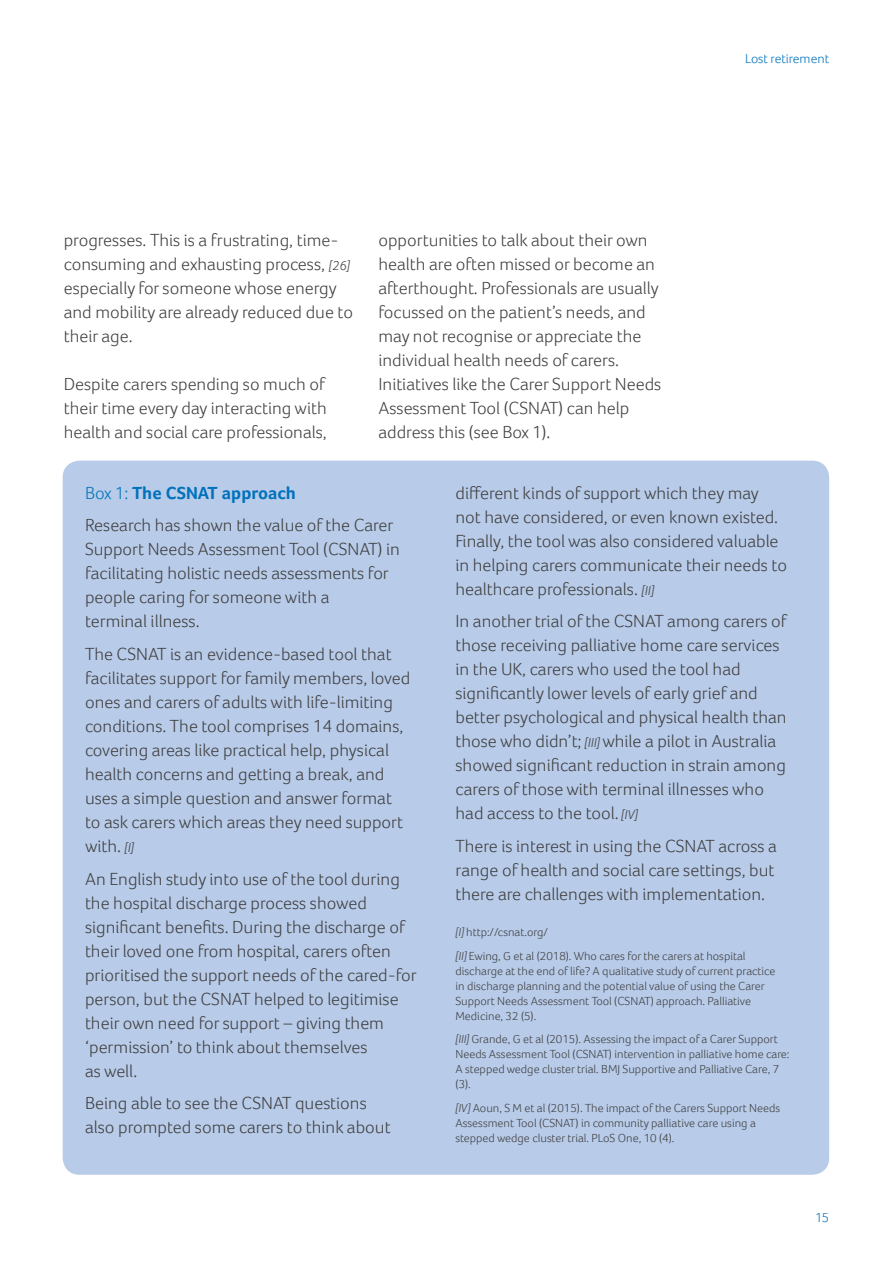
<style>
.page{position:relative;width:893px;height:1263px;background:#fff}
.page>*{position:absolute;margin:0;border:0;box-sizing:border-box;transform-origin:0 0}
.Quote_credit{font:300 18px/24px "Foco";color:#3e3e3f}
.Body{font:300 18px/24px "Foco";color:#3e3e3f}
.Quote_credit-2{font:700 18px "Foco";color:#0072bc}
.t1{font:300 13.5px "Foco";color:#0072bc}
.Quote_credit-3{font:300 12px/15px "Foco";color:#3e3e3f}
.s1{font-style:italic;font-size:13.5px}
.s2{font-weight:300}
.s3{font-style:italic}
</style>
<div class="page">
<div style="left:63px;top:461px;width:766px;height:714px;background:#b8cbe8;border-radius:17px"></div>
<p class="Body" style="left:64px;top:228px;width:291px">progresses. This is a frustrating, time&shy;consuming and exhausting process, <span class="s1">[26] </span>especially for someone whose energy and mobility are already reduced due to their age.</p>
<p class="Body" style="left:64px;top:372px;width:265px;text-align:justify">Despite carers spending so much of their time every day interacting with health and social care professionals,</p>
<p class="Body" style="left:378px;top:228px;width:284px">opportunities to talk about their own health are often missed or become an afterthought. Professionals are usually focussed on the patient’s needs, and may not recognise or appreciate the individual health needs of carers.<br>Initiatives like the Carer Support Needs Assessment Tool (CSNAT) can help address this (see Box 1).</p>
<p class="t1" style="left:745px;top:51px;width:86px">Lost retirement</p>
<p class="Quote_credit-2" style="left:85px;top:482px;width:212px"><span class="s2">Box 1:</span> The CSNAT approach</p>
<p class="Quote_credit" style="left:85px;top:513px;width:316px">Research has shown the value of the Carer Support Needs Assessment Tool (CSNAT) in facilitating holistic needs assessments for people caring for someone with a<br>terminal illness.</p>
<p class="Quote_credit" style="left:85px;top:642px;width:327px">The CSNAT is an evidence-based tool that facilitates support for family members, loved ones and carers of adults with life-limiting conditions. The tool comprises 14 domains, covering areas like practical help, physical health concerns and getting a break, and uses a simple question and answer format to ask carers which areas they need support with. <span class="s1">[I]</span></p>
<p class="Quote_credit" style="left:85px;top:866px;width:333px">An English study into use of the tool during the hospital discharge process showed significant benefits. During the discharge of their loved one from hospital, carers often prioritised the support needs of the cared-for person, but the CSNAT helped to legitimise their own need for support – giving them ‘permission’ to think about themselves<br>as well.</p>
<p class="Quote_credit" style="left:85px;top:1091px;width:307px">Being able to see the CSNAT questions also prompted some carers to think about</p>
<p class="Quote_credit" style="left:455px;top:481px;width:333px">different kinds of support which they may not have considered, or even known existed.<br>Finally, the tool was also considered valuable in helping carers communicate their needs to healthcare professionals. <span class="s1">[II]</span></p>
<p class="Quote_credit" style="left:455px;top:609px;width:333px">In another trial of the CSNAT among carers of those receiving palliative home care services in the UK, carers who used the tool had significantly lower levels of early grief and better psychological and physical health than those who didn’t; <span class="s1">[III]</span> while a pilot in Australia showed significant reduction in strain among carers of those with terminal illnesses who had access to the tool. <span class="s1">[IV]</span></p>
<p class="Quote_credit" style="left:455px;top:834px;width:323px">There is interest in using the CSNAT across a range of health and social care settings, but there are challenges with implementation.</p>
<p class="Quote_credit-3" style="left:455px;top:924px;width:94px"><span class="s3">[I]</span> http://csnat.org/</p>
<p class="Quote_credit-3" style="left:455px;top:948px;width:322px"><span class="s3">[II]</span> Ewing, G et al (2018). Who cares for the carers at hospital discharge at the end of life? A qualitative study of current practice in discharge planning and the potential value of using the Carer Support Needs Assessment Tool (CSNAT) approach. Palliative Medicine, 32 (5).</p>
<p class="Quote_credit-3" style="left:455px;top:1031px;width:335px"><span class="s3">[III]</span> Grande, G et al (2015). Assessing the impact of a Carer Support Needs Assessment Tool (CSNAT) intervention in palliative home care:<br>A stepped wedge cluster trial. BMJ Supportive and Palliative Care, 7 (3).</p>
<p class="Quote_credit-3" style="left:455px;top:1100px;width:326px"><span class="s3">[IV]</span> Aoun, S M et al (2015). The impact of the Carers Support Needs<br>Assessment Tool (CSNAT) in community palliative care using a stepped wedge cluster trial. PLoS One, 10 (4).</p>
<p class="t1" style="left:815px;top:1209px;width:16px">15</p>
</div>
